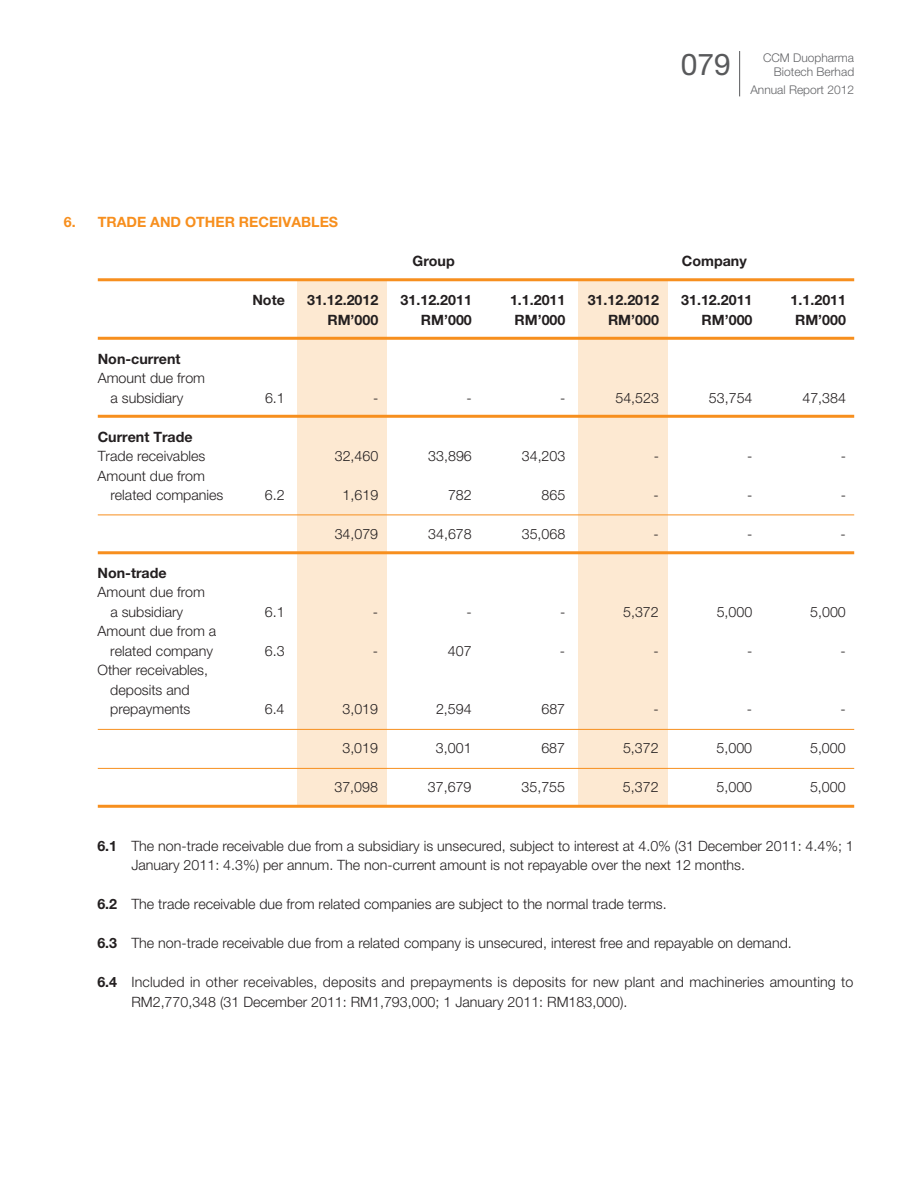
<style>
.page{position:relative;width:918px;height:1188px;background:#fff}
.page>*{position:absolute;margin:0;border:0;box-sizing:border-box;transform-origin:0 0}
.t1{font:30px "Helvetica Neue LT Std";color:#58595b}
.t2{font:300 14.25px/19.5px "Helvetica Neue LT Std";color:#231f20}
.t3{font:700 14.25px "Helvetica Neue LT Std";color:#231f20}
.t4{font:700 14.25px "Helvetica Neue LT Std";color:#f78f1e}
.t5{font:300 12px/14.4px "Helvetica Neue LT Std";color:#636467;text-align:right}
.s1{font-weight:700}
</style>
<div class="page">
<div style="left:578px;top:281px;width:90px;height:525px;background:#fde9d2"></div>
<div style="left:298px;top:281px;width:89px;height:525px;background:#fde9d2"></div>
<hr style="left:98px;top:278px;width:756px;height:3px;background:#f78f1e">
<hr style="left:98px;top:337px;width:756px;height:3px;background:#f78f1e">
<hr style="left:98px;top:415px;width:756px;height:3px;background:#f78f1e">
<hr style="left:98px;top:515px;width:756px;height:1px;background:#f78f1e">
<hr style="left:98px;top:551px;width:756px;height:3px;background:#f78f1e">
<hr style="left:98px;top:729px;width:756px;height:1px;background:#f78f1e">
<hr style="left:98px;top:768px;width:756px;height:1px;background:#f78f1e">
<hr style="left:98px;top:805px;width:756px;height:3px;background:#f78f1e">
<hr style="left:739px;top:51px;width:1px;height:45px;background:#58595b">
<p class="t4" style="left:64px;top:213px;width:276px">6. Trade and other receivables</p>
<h1 class="t1" style="left:681px;top:46px;width:52px">079</h1>
<p class="t5" style="left:763px;top:50px;width:93px">CCM Duopharma<br>Biotech Berhad</p>
<p class="t5" style="left:750px;top:82px;width:105px">Annual Report 2012</p>
<p class="t3" style="left:413px;top:252px;width:44px">Group</p>
<p class="t3" style="left:682px;top:252px;width:67px">Company</p>
<p class="t3" style="left:98px;top:350px;width:84px">Non-current</p>
<p class="t2" style="left:111px;top:368px;width:96px;text-indent:-13px">Amount due from a subsidiary</p>
<p class="t3" style="left:263px;top:291px;width:23px">ote</p>
<p class="t3" style="left:307px;top:291px;width:73px">31.12.2012</p>
<p class="t3" style="left:401px;top:291px;width:73px">31.12.2011</p>
<p class="t3" style="left:510px;top:291px;width:57px">1.1.2011</p>
<p class="t3" style="left:588px;top:291px;width:73px">31.12.2012</p>
<p class="t3" style="left:681px;top:291px;width:73px">31.12.2011</p>
<p class="t3" style="left:791px;top:291px;width:57px">1.1.2011</p>
<p class="t3" style="left:338px;top:311px;width:68px">M’000 R</p>
<p class="t3" style="left:431px;top:311px;width:68px">M’000 R</p>
<p class="t3" style="left:525px;top:311px;width:68px">M’000 R</p>
<p class="t3" style="left:618px;top:311px;width:68px">M’000 R</p>
<p class="t3" style="left:712px;top:311px;width:68px">M’000 R</p>
<p class="t3" style="left:805px;top:311px;width:42px">M’000</p>
<p class="t2" style="left:265px;top:387px;width:21px">6.1</p>
<p class="t2" style="left:373px;top:387px;width:7px">-</p>
<p class="t2" style="left:467px;top:387px;width:7px">-</p>
<p class="t2" style="left:560px;top:387px;width:7px">-</p>
<p class="t2" style="left:615px;top:387px;width:45px">54,523</p>
<p class="t2" style="left:709px;top:387px;width:45px">53,754</p>
<p class="t2" style="left:802px;top:387px;width:45px">47,384</p>
<p class="t3" style="left:64px;top:428px;width:24px">C</p>
<p class="t3" style="left:108px;top:428px;width:86px">urrent Trade</p>
<p class="t2" style="left:64px;top:446px;width:23px">T</p>
<p class="t2" style="left:106px;top:446px;width:101px">rade receivables</p>
<p class="t2" style="left:335px;top:446px;width:45px">32,460</p>
<p class="t2" style="left:428px;top:446px;width:45px">33,896</p>
<p class="t2" style="left:522px;top:446px;width:45px">34,203</p>
<p class="t2" style="left:654px;top:446px;width:7px">-</p>
<p class="t2" style="left:747px;top:446px;width:7px">-</p>
<p class="t2" style="left:841px;top:446px;width:7px">-</p>
<p class="t2" style="left:110px;top:465px;width:114px;text-indent:-13px">Amount due from related companies</p>
<p class="t2" style="left:265px;top:485px;width:21px">6.2</p>
<p class="t2" style="left:343px;top:485px;width:37px">1,619</p>
<p class="t2" style="left:448px;top:485px;width:25px">782</p>
<p class="t2" style="left:542px;top:485px;width:25px">865</p>
<p class="t2" style="left:654px;top:485px;width:7px">-</p>
<p class="t2" style="left:747px;top:485px;width:7px">-</p>
<p class="t2" style="left:841px;top:485px;width:7px">-</p>
<p class="t2" style="left:335px;top:524px;width:45px">34,079</p>
<p class="t2" style="left:428px;top:524px;width:45px">34,678</p>
<p class="t2" style="left:522px;top:524px;width:45px">35,068</p>
<p class="t2" style="left:654px;top:524px;width:7px">-</p>
<p class="t2" style="left:747px;top:524px;width:7px">-</p>
<p class="t2" style="left:841px;top:524px;width:7px">-</p>
<p class="t3" style="left:64px;top:564px;width:23px">N</p>
<p class="t3" style="left:108px;top:564px;width:60px">on-trade</p>
<p class="t2" style="left:110px;top:582px;width:96px;text-indent:-13px">Amount due from a subsidiary</p>
<p class="t2" style="left:98px;top:621px;width:120px;text-align:right">Amount due from a related company</p>
<p class="t2" style="left:63px;top:660px;width:24px">O</p>
<p class="t2" style="left:108px;top:660px;width:102px">ther receivables, deposits and prepayments</p>
<p class="t2" style="left:265px;top:602px;width:21px">6.1</p>
<p class="t2" style="left:373px;top:602px;width:7px">-</p>
<p class="t2" style="left:466px;top:602px;width:7px">-</p>
<p class="t2" style="left:560px;top:602px;width:7px">-</p>
<p class="t2" style="left:623px;top:602px;width:37px">5,372</p>
<p class="t2" style="left:717px;top:602px;width:37px">5,000</p>
<p class="t2" style="left:810px;top:602px;width:37px">5,000</p>
<p class="t2" style="left:265px;top:641px;width:21px">6.3</p>
<p class="t2" style="left:373px;top:641px;width:7px">-</p>
<p class="t2" style="left:448px;top:641px;width:25px">407</p>
<p class="t2" style="left:560px;top:641px;width:7px">-</p>
<p class="t2" style="left:654px;top:641px;width:7px">-</p>
<p class="t2" style="left:747px;top:641px;width:7px">-</p>
<p class="t2" style="left:841px;top:641px;width:7px">-</p>
<p class="t2" style="left:265px;top:699px;width:21px">6.4</p>
<p class="t2" style="left:342px;top:699px;width:37px">3,019</p>
<p class="t2" style="left:436px;top:699px;width:37px">2,594</p>
<p class="t2" style="left:541px;top:699px;width:25px">687</p>
<p class="t2" style="left:653px;top:699px;width:7px">-</p>
<p class="t2" style="left:747px;top:699px;width:7px">-</p>
<p class="t2" style="left:841px;top:699px;width:7px">-</p>
<p class="t2" style="left:342px;top:738px;width:37px">3,019</p>
<p class="t2" style="left:436px;top:738px;width:37px">3,001</p>
<p class="t2" style="left:541px;top:738px;width:25px">687</p>
<p class="t2" style="left:623px;top:738px;width:37px">5,372</p>
<p class="t2" style="left:717px;top:738px;width:37px">5,000</p>
<p class="t2" style="left:810px;top:738px;width:37px">5,000</p>
<p class="t2" style="left:334px;top:777px;width:45px">37,098</p>
<p class="t2" style="left:428px;top:777px;width:45px">37,679</p>
<p class="t2" style="left:522px;top:777px;width:45px">35,755</p>
<p class="t2" style="left:623px;top:777px;width:37px">5,372</p>
<p class="t2" style="left:717px;top:777px;width:37px">5,000</p>
<p class="t2" style="left:810px;top:777px;width:37px">5,000</p>
<p class="t2" style="left:131px;top:836px;width:724px;text-indent:-34px"><span class="s1">6.1</span> The non-trade receivable due from a subsidiary is unsecured, subject to interest at 4.0% (31 December 2011: 4.4%; 1<br>January 2011: 4.3%) per annum. The non-current amount is not repayable over the next 12 months.</p>
<p class="t2" style="left:97px;top:894px;width:571px"><span class="s1">6.2</span> The trade receivable due from related companies are subject to the normal trade terms.</p>
<p class="t2" style="left:97px;top:933px;width:696px"><span class="s1">6.3</span> The non-trade receivable due from a related company is unsecured, interest free and repayable on demand.</p>
<p class="t2" style="left:131px;top:972px;width:724px;text-indent:-34px"><span class="s1">6.4</span> I ncluded in other receivables, deposits and prepayments is deposits for new plant and machineries amounting to<br>RM2,770,348 (31 December 2011: RM1,793,000; 1 January 2011: RM183,000).</p>
</div>
